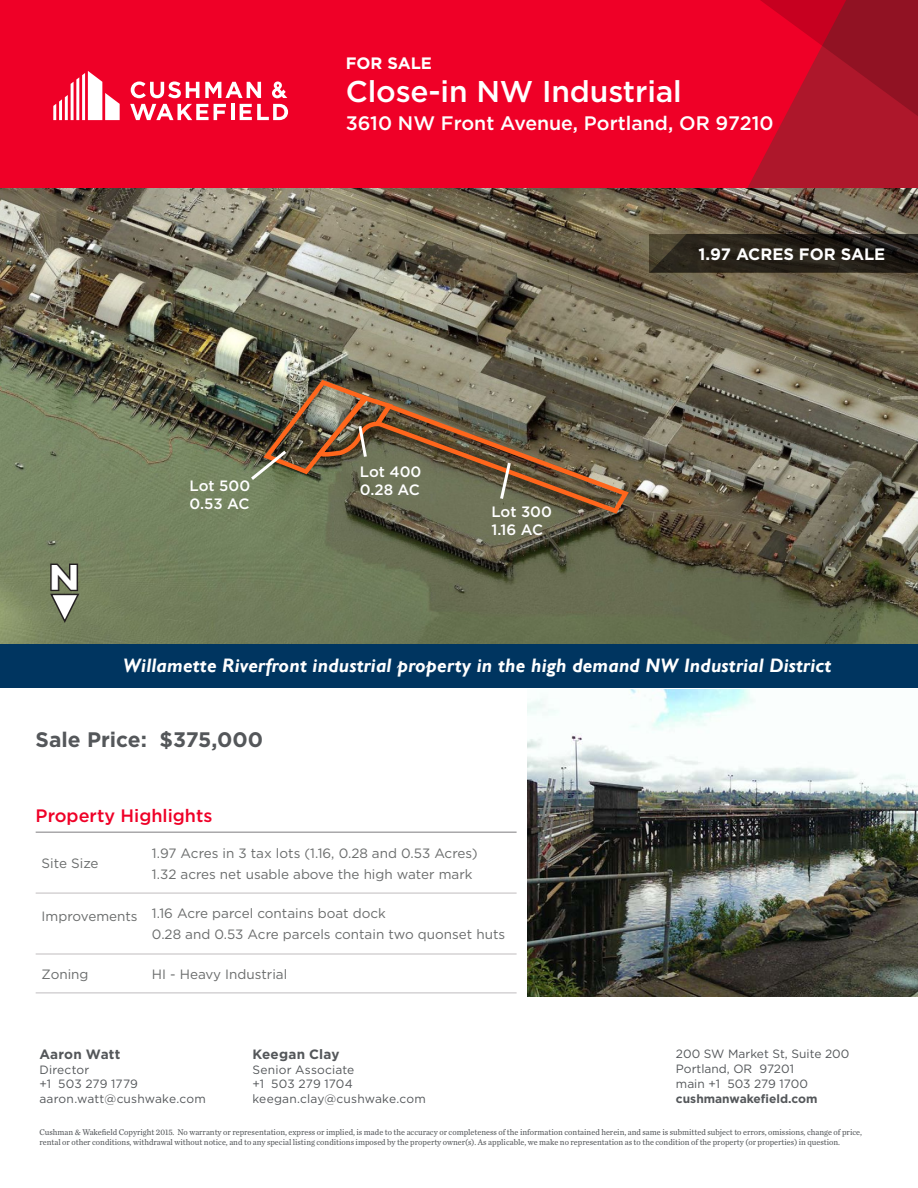
<style>
.page{position:relative;width:918px;height:1188px;background:#fff}
.page>*{position:absolute;margin:0;border:0;box-sizing:border-box;transform-origin:0 0}
.t1{font:700 36px "Gill Sansfor CW";color:#fff}
.Property_Name___Addr{font:500 30px "Gotham";letter-spacing:-.005em;color:#fff}
.Subheading_-_gray{font:700 21px "Gotham";color:#54575a}
.t2{font:italic 700 19.5px "Gill Sansfor CW";letter-spacing:.01em;color:#fff}
.Property_Name___Addr-2{font:500 19.5px "Gotham";color:#fff}
.t3{font:500 18px "Gotham";color:#ef0027}
.Banner_Callout_Text{font:700 16.5px "Gotham";color:#fff}
.t4{font:500 15px "Gotham";color:#fff}
.t5{font:13.5px "Gotham";color:#6a6c6c}
.Broker_Name{font:700 13.5px "Gotham";letter-spacing:.015em;color:#54575a}
.Broker_Contact_Small{font:12px/14.4px "Gotham";letter-spacing:.01em;color:#54575a}
.Company_Address_Text{font:12px/15px "Gotham";color:#54575a}
.disclaimer{font:8.7px/10.4px "Chronicle Text G2";color:#54575a;scale:.95 1}
.s1{font-weight:700}
</style>
<div class="page">
<img style="left:0;top:188px;width:918px;height:456px">
<img style="left:527px;top:689px;width:391px;height:308px">
<hr style="left:36px;top:831px;width:110px;height:2px;background:#a9a8aa">
<hr style="left:146px;top:831px;width:371px;height:2px;background:#a9a8aa">
<hr style="left:36px;top:892px;width:110px;height:2px;background:#d5d2d4">
<hr style="left:146px;top:892px;width:371px;height:2px;background:#d5d2d4">
<hr style="left:36px;top:953px;width:110px;height:2px;background:#d5d2d4">
<hr style="left:146px;top:953px;width:371px;height:2px;background:#d5d2d4">
<hr style="left:36px;top:992px;width:110px;height:2px;background:#d5d2d4">
<hr style="left:146px;top:992px;width:371px;height:2px;background:#d5d2d4">
<div style="left:0;top:0;width:918px;height:188px;background:#ef0027"></div>
<svg style="left:747px;top:0;width:171px;height:188px"></svg>
<svg style="left:53px;top:71px;width:67px;height:49px"></svg>
<hr style="left:231px;top:104px;width:3px;height:16px;background:#fff">
<svg style="left:240px;top:104px;width:48px;height:16px"></svg>
<svg style="left:131px;top:81px;width:68px;height:17px"></svg>
<svg style="left:205px;top:82px;width:56px;height:16px"></svg>
<svg style="left:130px;top:104px;width:96px;height:16px"></svg>
<svg style="left:272px;top:81px;width:15px;height:17px"></svg>
<svg style="left:650px;top:234px;width:268px;height:38px"></svg>
<svg style="left:49px;top:562px;width:32px;height:61px"></svg>
<div style="left:0;top:644px;width:918px;height:44px;background:#003560"></div>
<svg style="left:248px;top:377px;width:384px;height:139px"></svg>
<p class="Banner_Callout_Text" style="left:346px;top:52px;width:88px">FOR SALE</p>
<p class="Property_Name___Addr" style="left:346px;top:72px;width:338px">Close-in NW Industrial</p>
<p class="Property_Name___Addr-2" style="left:346px;top:110px;width:429px">3610 NW Front Avenue, Portland, OR 97210</p>
<p class="Banner_Callout_Text" style="left:698px;top:243px;width:188px">1.97 ACRES FOR SALE</p>
<p class="t1" style="left:79px;top:602px;width:32px;rotate:-180deg">N</p>
<p class="t4" style="left:190px;top:476px;width:62px">Lot 500</p>
<p class="t4" style="left:190px;top:494px;width:61px">0.53 AC</p>
<p class="t4" style="left:360px;top:462px;width:63px">Lot 400</p>
<p class="t4" style="left:360px;top:480px;width:62px">0.28 AC</p>
<p class="t4" style="left:491px;top:502px;width:62px">Lot 300</p>
<p class="t4" style="left:491px;top:520px;width:53px">1.16 AC</p>
<p class="t2" style="left:123px;top:652px;width:710px">Willamette Riverfront industrial property in the high demand NW Industrial District</p>
<p class="Subheading_-_gray" style="left:36px;top:726px;width:229px">Sale Price: $375,000</p>
<p class="t3" style="left:36px;top:804px;width:178px">Property Highlights</p>
<p class="t5" style="left:42px;top:855px;width:58px">Site Size</p>
<p class="t5" style="left:152px;top:844px;width:327px">1.97 Acres in 3 tax lots (1.16, 0.28 and 0.53 Acres)</p>
<p class="t5" style="left:152px;top:865px;width:322px">1.32 acres net usable above the high water mark</p>
<p class="t5" style="left:42px;top:907px;width:97px">Improvements</p>
<p class="t5" style="left:152px;top:905px;width:235px">1.16 Acre parcel contains boat dock</p>
<p class="t5" style="left:152px;top:926px;width:355px">0.28 and 0.53 Acre parcels contain two quonset huts</p>
<p class="t5" style="left:42px;top:965px;width:48px">Zoning</p>
<p class="t5" style="left:152px;top:965px;width:137px">HI - Heavy Industrial</p>
<p class="Company_Address_Text" style="left:676px;top:1046px;width:175px">200 SW Market St, Suite 200<br>Portland, OR 97201<br>main +1 503 279 1700 <span class="s1">cushmanwakefield.com</span></p>
<p class="disclaimer" style="left:39px;top:1126px;width:867px">Cushman &amp; Wakefield Copyright 2015. No warranty or representation, express or implied, is made to the accuracy or completeness of the information contained herein, and same is submitted subject to errors, omissions, change of price, rental or other conditions, withdrawal without notice, and to any special listing conditions imposed by the property owner(s). As applicable, we make no representation as to the condition of the property (or properties) in question.</p>
<p class="Broker_Name" style="left:253px;top:1046px;width:88px">Keegan Clay</p>
<p class="Broker_Contact_Small" style="left:253px;top:1062px;width:175px">Senior Associate<br>+1 503 279 1704 keegan.clay@cushwake.com</p>
<p class="Broker_Name" style="left:39px;top:1046px;width:83px">Aaron Watt</p>
<p class="Broker_Contact_Small" style="left:39px;top:1062px;width:168px">Director<br>+1 503 279 1779 aaron.watt@cushwake.com</p>
</div>
